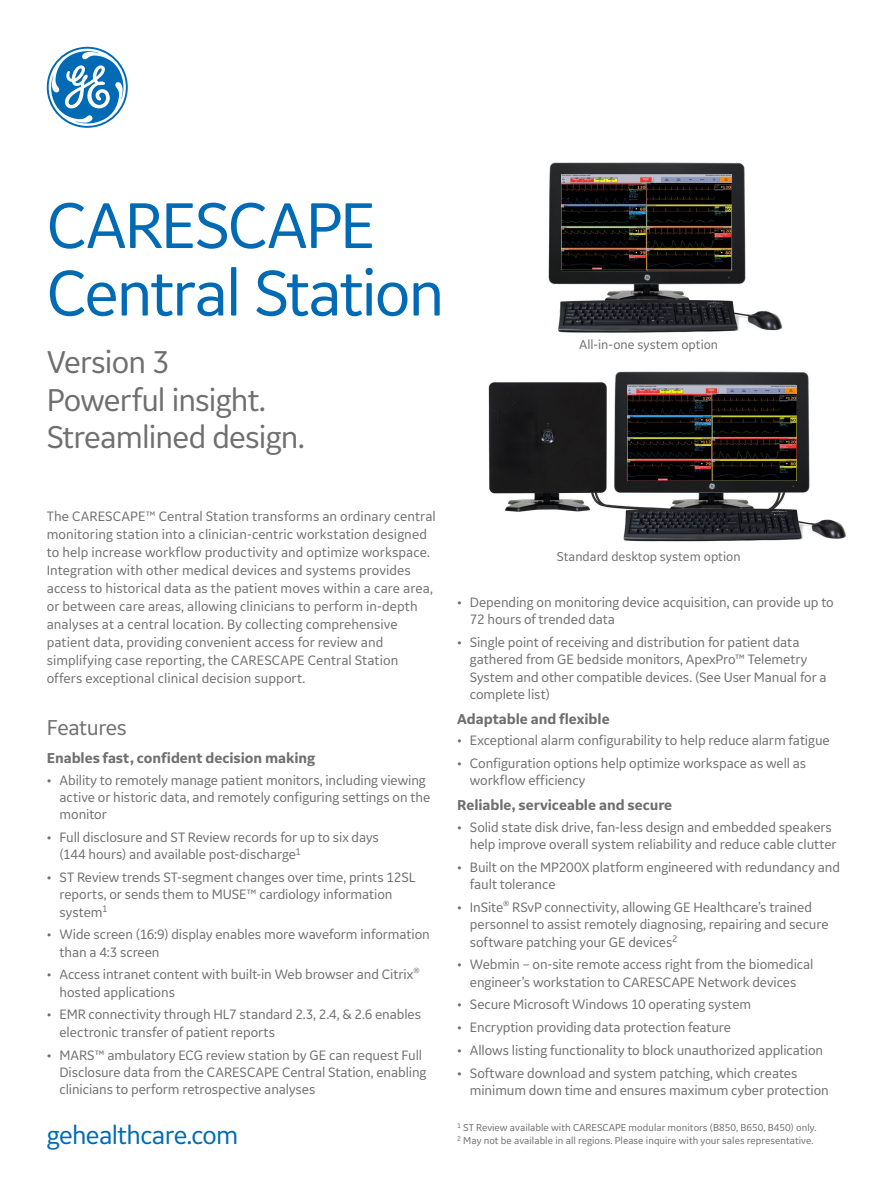
<style>
.page{position:relative;width:893px;height:1191px;background:#fff}
.page>*{position:absolute;margin:0;border:0;box-sizing:border-box;transform-origin:0 0}
.t1{font:67.5px/67.5px "GE Inspira Sans";letter-spacing:-.035em;color:#006ab4}
.t2{font:33px/37.5px "GE Inspira Sans";letter-spacing:-.025em;color:#706f6f}
.t3{font:27px "GE Inspira Sans";letter-spacing:-.025em;color:#006ab4}
.t4{font:22.5px "GE Inspira Sans";letter-spacing:-.02em;color:#706f6f}
.t5{font:700 15px "GE Inspira Sans";letter-spacing:-.005em;color:#706f6f}
.t6{font:14.25px/17.2px "GE Inspira Sans";letter-spacing:-.005em;color:#706f6f}
.t7{font:13.5px "GE Inspira Sans";color:#706f6f}
.t8{font:10.5px/13.5px "GE Inspira Sans";color:#706f6f}
</style>
<div class="page">
<svg style="left:47px;top:47px;width:81px;height:81px"></svg>
<img style="left:548px;top:162px;width:235px;height:171px">
<img style="left:562px;top:175px;width:169px;height:95px">
<img style="left:488px;top:371px;width:359px;height:171px">
<img style="left:627px;top:385px;width:169px;height:95px">
<h1 class="t1" style="left:47px;top:190px;width:399px">CARESCAPE<br>Central Station</h1>
<h2 class="t2" style="left:47px;top:343px;width:259px">Version 3<br>Powerful insight.<br>Streamlined design.</h2>
<p class="t7" style="left:579px;top:336px;width:141px">All-in-one system option</p>
<p class="t6" style="left:47px;top:507px;width:391px;line-height:18px">The CARESCAPE™ Central Station transforms an ordinary central monitoring station into a clinician-centric workstation designed to help increase workflow productivity and optimize workspace.<br>Integration with other medical devices and systems provides access to historical data as the patient moves within a care area, or between care areas, allowing clinicians to perform in-depth analyses at a central location. By collecting comprehensive patient data, providing convenient access for review and simplifying case reporting, the CARESCAPE Central Station offers exceptional clinical decision support.</p>
<h3 class="t4" style="left:47px;top:714px;width:82px">Features</h3>
<p class="t5" style="left:47px;top:749px;width:270px">Enables fast, confident decision making</p>
<p class="t6" style="left:60px;top:771px;width:372px;text-indent:-13px">• Ability to remotely manage patient monitors, including viewing active or historic data, and remotely configuring settings on the monitor</p>
<p class="t6" style="left:60px;top:828px;width:321px;text-indent:-13px">• Full disclosure and ST Review records for up to six days (144 hours) and available post-discharge<sup>1</sup></p>
<p class="t6" style="left:60px;top:868px;width:357px;text-indent:-13px">• ST Review trends ST-segment changes over time, prints 12SL reports, or sends them to MUSE™ cardiology information system<sup>1</sup></p>
<p class="t6" style="left:60px;top:925px;width:372px;text-indent:-13px">• Wide screen (16:9) display enables more waveform information than a 4:3 screen</p>
<p class="t6" style="left:60px;top:965px;width:361px;text-indent:-13px">• Access intranet content with built-in Web browser and Citrix<sup>® </sup>hosted applications</p>
<p class="t6" style="left:60px;top:1005px;width:363px;text-indent:-13px">• EMR connectivity through HL7 standard 2.3, 2.4, &amp; 2.6 enables electronic transfer of patient reports</p>
<p class="t6" style="left:60px;top:1045px;width:368px;text-indent:-13px">• MARS™ ambulatory ECG review station by GE can request Full<br>Disclosure data from the CARESCAPE Central Station, enabling clinicians to perform retrospective analyses</p>
<h3 class="t3" style="left:47px;top:1118px;width:193px">gehealthcare.com</h3>
<p class="t7" style="left:557px;top:548px;width:185px">Standard desktop system option</p>
<p class="t6" style="left:470px;top:593px;width:365px;text-indent:-13px">• Depending on monitoring device acquisition, can provide up to<br>72 hours of trended data</p>
<p class="t6" style="left:470px;top:633px;width:358px;text-indent:-13px">• Single point of receiving and distribution for patient data gathered from GE bedside monitors, ApexPro™ Telemetry System and other compatible devices. (See User Manual for a complete list)</p>
<p class="t5" style="left:457px;top:709px;width:154px">Adaptable and flexible</p>
<p class="t6" style="left:457px;top:731px;width:374px">• Exceptional alarm configurability to help reduce alarm fatigue</p>
<p class="t6" style="left:470px;top:754px;width:338px;text-indent:-13px">• Configuration options help optimize workspace as well as workflow efficiency</p>
<p class="t5" style="left:457px;top:796px;width:217px">Reliable, serviceable and secure</p>
<p class="t6" style="left:470px;top:818px;width:368px;text-indent:-13px">• Solid state disk drive, fan-less design and embedded speakers help improve overall system reliability and reduce cable clutter</p>
<p class="t6" style="left:470px;top:858px;width:372px;text-indent:-13px">• Built on the MP200X platform engineered with redundancy and fault tolerance</p>
<p class="t6" style="left:470px;top:898px;width:360px;text-indent:-13px">• InSite<sup>®</sup> RSvP connectivity, allowing GE Healthcare’s trained personnel to assist remotely diagnosing, repairing and secure software patching your GE devices<sup>2</sup></p>
<p class="t6" style="left:457px;top:955px;width:358px;text-align:center">• Webmin – on-site remote access right from the biomedical engineer’s workstation to CARESCAPE Network devices</p>
<p class="t6" style="left:457px;top:995px;width:296px">• Secure Microsoft Windows 10 operating system</p>
<p class="t6" style="left:457px;top:1018px;width:275px">• Encryption providing data protection feature</p>
<p class="t6" style="left:457px;top:1041px;width:368px">• Allows listing functionality to block unauthorized application</p>
<p class="t6" style="left:470px;top:1064px;width:360px;text-indent:-13px">• Software download and system patching, which creates minimum down time and ensures maximum cyber protection</p>
<p class="t8" style="left:457px;top:1120px;width:361px"><sup>1</sup> ST Review available with CARESCAPE modular monitors (B850, B650, B450) only.<br><sup>2</sup> May not be available in all regions. Please inquire with your sales representative.</p>
</div>
